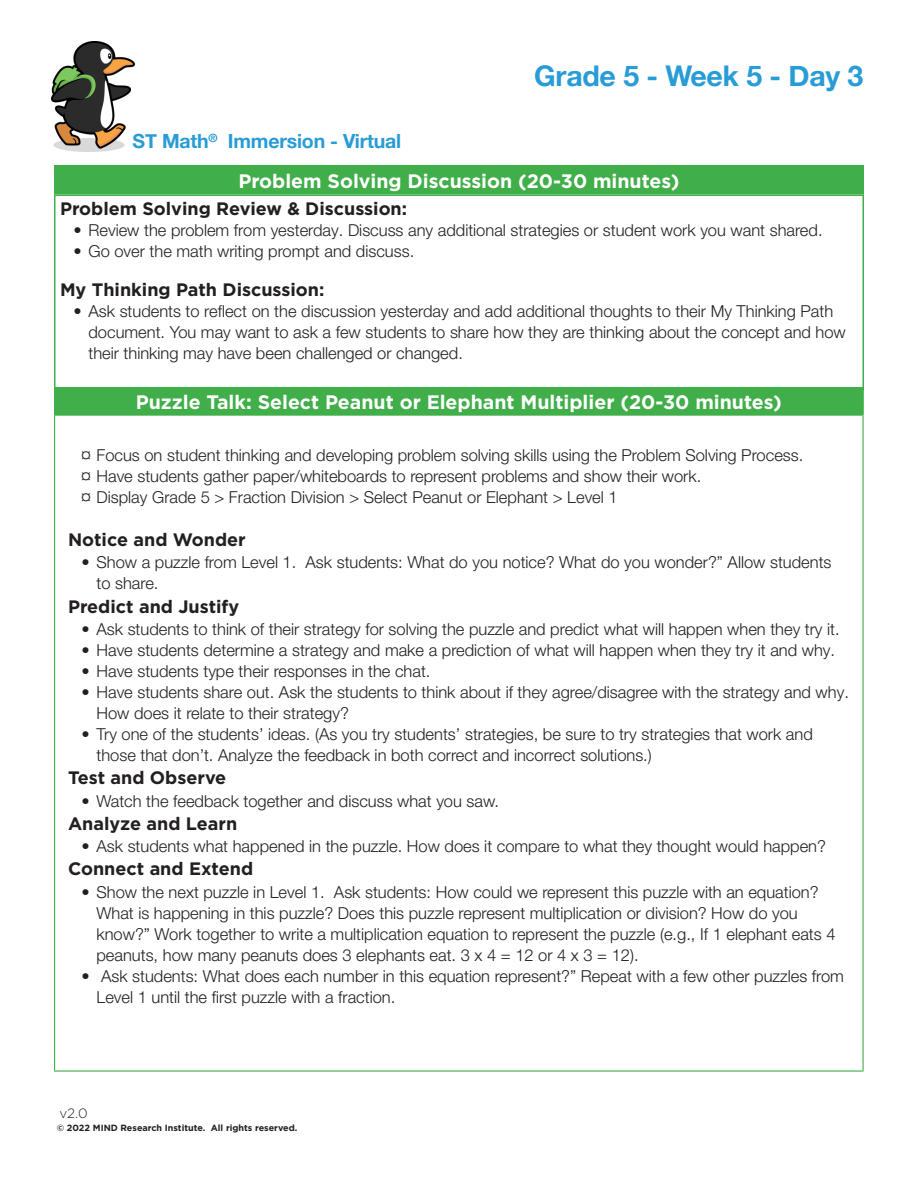
<style>
.page{position:relative;width:918px;height:1188px;background:#fff}
.page>*{position:absolute;margin:0;border:0;box-sizing:border-box;transform-origin:0 0}
.Document_Title{font:700 28.5px "Helvetica Neue";letter-spacing:-.01em;color:#289cd7}
.White_text_on_green{font:700 19.5px "Gotham";color:#fff}
.t1{font:700 19.5px "Helvetica Neue";letter-spacing:-.01em;color:#289cd7}
.Bold_Section_Header{font:700 18px "Gotham";color:#231f20}
.Section_Title{font:700 18px "Gotham";color:#231f20}
.Bullet_Level_1{font:300 16.5px/21px "Helvetica Neue LT Pro";color:#231f20}
.t2{font:300 13.5px "Gotham";color:#231f20}
.t3{font:700 9px "Gotham";color:#231f20}
</style>
<div class="page">
<div style="left:55px;top:166px;width:808px;height:28px;background:#40ae49"></div>
<div style="left:54px;top:165px;width:810px;height:29px;border:2px solid #40ae49"></div>
<div style="left:54px;top:194px;width:810px;height:197px;border:2px solid #40ae49"></div>
<div style="left:55px;top:388px;width:808px;height:27px;background:#40ae49"></div>
<hr style="left:54px;top:416px;width:1px;height:654px;background:#40ae49">
<hr style="left:862px;top:416px;width:2px;height:654px;background:#40ae49">
<hr style="left:54px;top:1070px;width:810px;height:2px;background:#40ae49">
<hr style="left:54px;top:387px;width:810px;height:1px;background:#40ae49">
<svg style="left:54px;top:388px;width:1px;height:27px"></svg>
<hr style="left:54px;top:415px;width:810px;height:1px;background:#40ae49">
<hr style="left:862px;top:388px;width:2px;height:27px;background:#40ae49">
<img style="left:52px;top:41px;width:82px;height:110px">
<p class="t1" style="left:133px;top:126px;width:270px">ST Math<sup>®</sup> Immersion - Virtual</p>
<p class="Document_Title" style="left:534px;top:54px;width:331px">Grade 5 - Week 5 - Day 3</p>
<p class="White_text_on_green" style="left:238px;top:168px;width:443px">Problem Solving Discussion (20-30 minutes)</p>
<p class="Section_Title" style="left:60px;top:197px;width:349px">Problem Solving Review &amp; Discussion:</p>
<p class="Bullet_Level_1" style="left:74px;top:219px;width:751px">• Review the problem from yesterday. Discuss any additional strategies or student work you want shared.</p>
<p class="Bullet_Level_1" style="left:74px;top:240px;width:342px">• Go over the math writing prompt and discuss.</p>
<p class="Section_Title" style="left:60px;top:278px;width:266px">My Thinking Path Discussion:</p>
<p class="Bullet_Level_1" style="left:88px;top:300px;width:759px;text-indent:-15px">• Ask students to reflect on the discussion yesterday and add additional thoughts to their My Thinking Path document. You may want to ask a few students to share how they are thinking about the concept and how their thinking may have been challenged or changed.</p>
<p class="White_text_on_green" style="left:136px;top:389px;width:648px">Puzzle Talk: Select Peanut or Elephant Multiplier (20-30 minutes)</p>
<p class="Bullet_Level_1" style="left:82px;top:445px;width:723px">¤ Focus on student thinking and developing problem solving skills using the Problem Solving Process.</p>
<p class="Bullet_Level_1" style="left:82px;top:466px;width:621px">¤ Have students gather paper/whiteboards to represent problems and show their work.</p>
<p class="Bullet_Level_1" style="left:82px;top:487px;width:538px">¤ Display Grade 5 &gt; Fraction Division &gt; Select Peanut or Elephant &gt; Level 1</p>
<p class="Bold_Section_Header" style="left:68px;top:528px;width:179px">Notice and Wonder</p>
<p class="Bullet_Level_1" style="left:97px;top:552px;width:737px;text-indent:-15px">• Show a puzzle from Level 1. Ask students: What do you notice? What do you wonder?” Allow students to share.</p>
<p class="Bold_Section_Header" style="left:68px;top:594px;width:173px">Predict and Justify</p>
<p class="Bullet_Level_1" style="left:82px;top:618px;width:760px">• Ask students to think of their strategy for solving the puzzle and predict what will happen when they try it.</p>
<p class="Bullet_Level_1" style="left:82px;top:639px;width:755px">• Have students determine a strategy and make a prediction of what will happen when they try it and why.</p>
<p class="Bullet_Level_1" style="left:82px;top:660px;width:351px">• Have students type their responses in the chat.</p>
<p class="Bullet_Level_1" style="left:97px;top:681px;width:754px;text-indent:-15px">• Have students share out. Ask the students to think about if they agree/disagree with the strategy and why.<br>How does it relate to their strategy?</p>
<p class="Bullet_Level_1" style="left:97px;top:723px;width:718px;text-indent:-15px">• Try one of the students’ ideas. (As you try students’ strategies, be sure to try strategies that work and those that don’t. Analyze the feedback in both correct and incorrect solutions.)</p>
<p class="Bold_Section_Header" style="left:68px;top:766px;width:160px">Test and Observe</p>
<p class="Bullet_Level_1" style="left:82px;top:790px;width:419px">• Watch the feedback together and discuss what you saw.</p>
<p class="Bold_Section_Header" style="left:68px;top:811px;width:171px">Analyze and Learn</p>
<p class="Bullet_Level_1" style="left:82px;top:836px;width:746px">• Ask students what happened in the puzzle. How does it compare to what they thought would happen?</p>
<p class="Bold_Section_Header" style="left:68px;top:857px;width:187px">Connect and Extend</p>
<p class="Bullet_Level_1" style="left:97px;top:881px;width:741px;text-indent:-15px">• Show the next puzzle in Level 1. Ask students: How could we represent this puzzle with an equation?<br>What is happening in this puzzle? Does this puzzle represent multiplication or division? How do you know?” Work together to write a multiplication equation to represent the puzzle (e.g., If 1 elephant eats 4 peanuts, how many peanuts does 3 elephants eat. 3 x 4 = 12 or 4 x 3 = 12).</p>
<p class="Bullet_Level_1" style="left:97px;top:965px;width:749px;text-indent:-15px">• Ask students: What does each number in this equation represent?” Repeat with a few other puzzles from<br>Level 1 until the first puzzle with a fraction.</p>
<p class="t2" style="left:59px;top:1104px;width:30px">v2.0</p>
<p class="t3" style="left:57px;top:1122px;width:242px">© 2022 MIND Research Institute. All rights reserved.</p>
</div>
